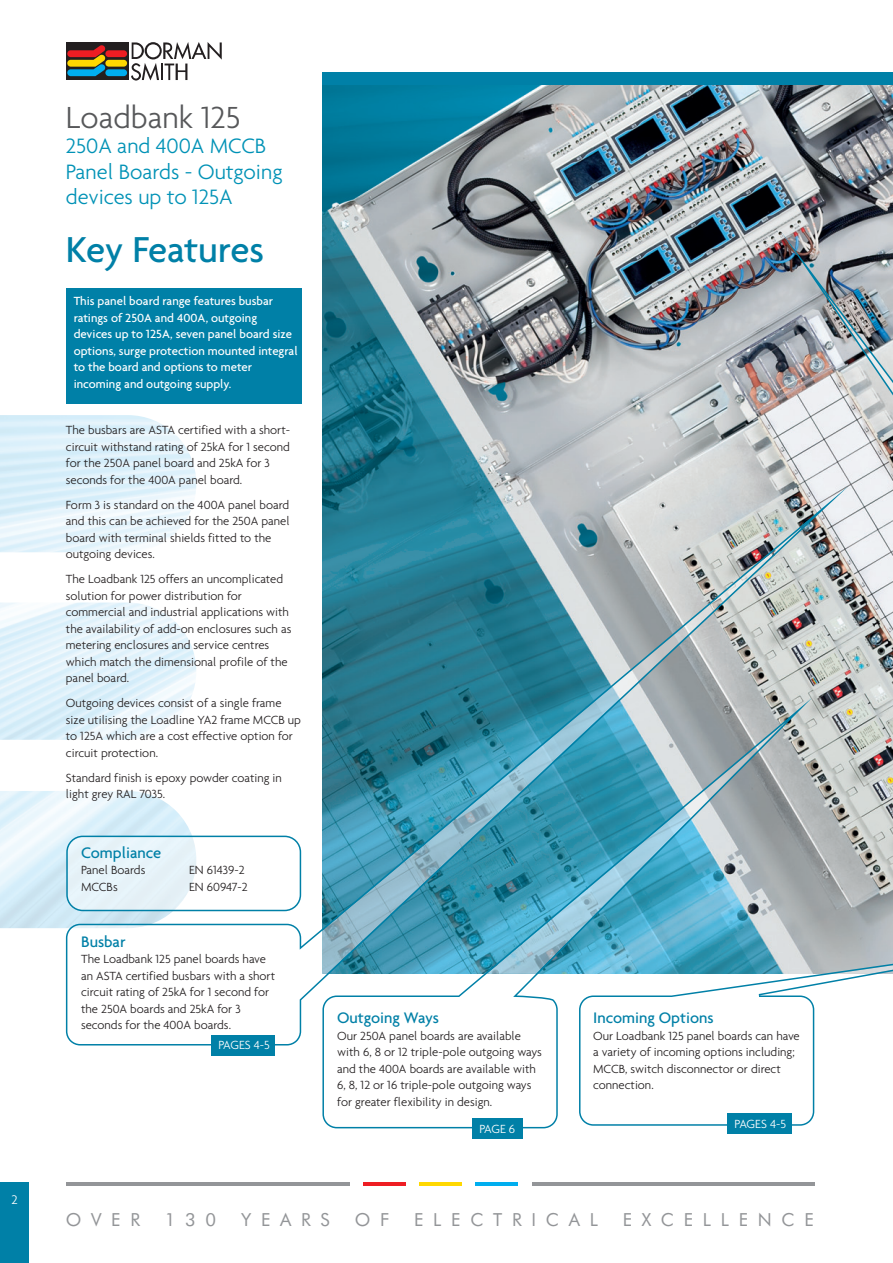
<style>
.page{position:relative;width:893px;height:1263px;background:#fff}
.page>*{position:absolute;margin:0;border:0;box-sizing:border-box;transform-origin:0 0}
.t1{font:500 39px "Agenda";letter-spacing:-.015em;color:#0080a7}
.t2{font:300 33px "Agenda";color:#57585a}
.t3{font:300 22.5px/25.5px "Agenda";color:#0092b6}
.t4{font:18px "Futura BT";letter-spacing:.545em;color:#939598}
.t5{font:500 16.5px "Agenda";color:#0080a7}
.t6{font:300 13.5px "Agenda";color:#fff}
.t7{font:300 12.75px/16.5px "Agenda";color:#231f20}
.t8{font:500 12.75px/16.5px "Agenda";color:#fff}
.t9{font:300 12.75px "Agenda";color:#fff}
</style>
<div class="page">
<div style="left:66px;top:288px;width:235px;height:115px;background:#0080a7"></div>
<img style="left:322px;top:85px;width:571px;height:879px">
<svg style="left:812px;top:964px;width:81px;height:155px"></svg>
<div style="left:322px;top:72px;width:571px;height:13px;background:#0080a7"></div>
<div style="left:472px;top:1118px;width:51px;height:21px;background:#0080a7"></div>
<div style="left:727px;top:1113px;width:65px;height:21px;background:#0080a7"></div>
<svg style="left:66px;top:42px;width:62px;height:38px"></svg>
<svg style="left:131px;top:42px;width:91px;height:39px"></svg>
<div style="left:105px;top:69px;width:22px;height:7px;background:#00aeef;border-radius:3px"></div>
<div style="left:105px;top:60px;width:22px;height:7px;background:#ffd801;border-radius:3px"></div>
<div style="left:105px;top:50px;width:22px;height:7px;background:#ee1d23;border-radius:3px"></div>
<svg style="left:67px;top:45px;width:38px;height:31px"></svg>
<hr style="left:66px;top:1182px;width:284px;height:3px;background:#939598">
<hr style="left:532px;top:1182px;width:282px;height:3px;background:#939598">
<hr style="left:363px;top:1182px;width:43px;height:3px;background:#ee1d23">
<hr style="left:419px;top:1182px;width:43px;height:3px;background:#ffd801">
<hr style="left:475px;top:1182px;width:43px;height:3px;background:#00aeef">
<svg style="left:77px;top:1045px;width:479px;height:82px"></svg>
<svg style="left:66px;top:486px;width:783px;height:559px"></svg>
<div style="left:212px;top:1034px;width:63px;height:21px;background:#0080a7"></div>
<img style="left:782px;top:232px;width:111px;height:163px">
<svg style="left:66px;top:836px;width:235px;height:75px"></svg>
<div style="left:0;top:1182px;width:29px;height:81px;background:#0080a7"></div>
<p class="t6" style="left:8px;top:1191px;width:8px">2</p>
<p class="t6" style="left:11px;top:1191px;width:8px">2</p>
<h2 class="t2" style="left:66px;top:98px;width:176px">Loadbank 125</h2>
<h3 class="t3" style="left:66px;top:133px;width:218px">250A and 400A MCCB<br>Panel Boards - Outgoing devices up to 125A</h3>
<h1 class="t1" style="left:66px;top:226px;width:200px">Key Features</h1>
<p class="t8" style="left:74px;top:293px;width:226px">This panel board range features busbar ratings of 250A and 400A, outgoing devices up to 125A, seven panel board size options, surge protection mounted integral to the board and options to meter incoming and outgoing supply.</p>
<p class="t7" style="left:66px;top:421px;width:226px">The busbars are ASTA certified with a short&shy;circuit withstand rating of 25kA for 1 second for the 250A panel board and 25kA for 3 seconds for the 400A panel board.</p>
<p class="t7" style="left:66px;top:496px;width:225px">Form 3 is standard on the 400A panel board and this can be achieved for the 250A panel board with terminal shields fitted to the outgoing devices.</p>
<p class="t7" style="left:66px;top:570px;width:227px">The Loadbank 125 offers an uncomplicated solution for power distribution for commercial and industrial applications with the availability of add-on enclosures such as metering enclosures and service centres which match the dimensional profile of the panel board.</p>
<p class="t7" style="left:66px;top:694px;width:237px">Outgoing devices consist of a single frame size utilising the Loadline YA2 frame MCCB up to 125A which are a cost effective option for circuit protection.</p>
<p class="t7" style="left:66px;top:769px;width:218px">Standard finish is epoxy powder coating in light grey RAL 7035.</p>
<p class="t5" style="left:81px;top:842px;width:82px">Compliance</p>
<p class="t7" style="left:81px;top:862px;width:66px">Panel Boards</p>
<p class="t7" style="left:189px;top:862px;width:57px">EN 61439-2</p>
<p class="t7" style="left:81px;top:878px;width:38px">MCCBs</p>
<p class="t7" style="left:189px;top:878px;width:60px">EN 60947-2</p>
<p class="t5" style="left:81px;top:931px;width:46px">Busbar</p>
<p class="t7" style="left:81px;top:950px;width:196px">The Loadbank 125 panel boards have an ASTA certified busbars with a short circuit rating of 25kA for 1 second for the 250A boards and 25kA for 3 seconds for the 400A boards.</p>
<p class="t9" style="left:218px;top:1037px;width:53px">PAGES 4-5</p>
<p class="t5" style="left:337px;top:1008px;width:103px">Outgoing Ways</p>
<p class="t7" style="left:337px;top:1027px;width:206px">Our 250A panel boards are available with 6, 8 or 12 triple-pole outgoing ways and the 400A boards are available with 6, 8, 12 or 16 triple-pole outgoing ways for greater flexibility in design.</p>
<p class="t9" style="left:479px;top:1121px;width:37px">PAGE 6</p>
<p class="t5" style="left:593px;top:1008px;width:122px">Incoming Options</p>
<p class="t7" style="left:593px;top:1027px;width:208px">Our Loadbank 125 panel boards can have a variety of incoming options including;<br>MCCB, switch disconnector or direct connection.</p>
<p class="t9" style="left:734px;top:1116px;width:53px">PAGES 4-5</p>
<h3 class="t4" style="left:66px;top:1209px;width:76px">OVER</h3>
<h3 class="t4" style="left:165px;top:1209px;width:53px">130</h3>
<h3 class="t4" style="left:241px;top:1209px;width:90px">YEARS</h3>
<h3 class="t4" style="left:355px;top:1209px;width:36px">O F</h3>
<h3 class="t4" style="left:414px;top:1209px;width:185px">ELECTRICAL</h3>
<h3 class="t4" style="left:623px;top:1209px;width:193px">EXCELLENCE</h3>
</div>
